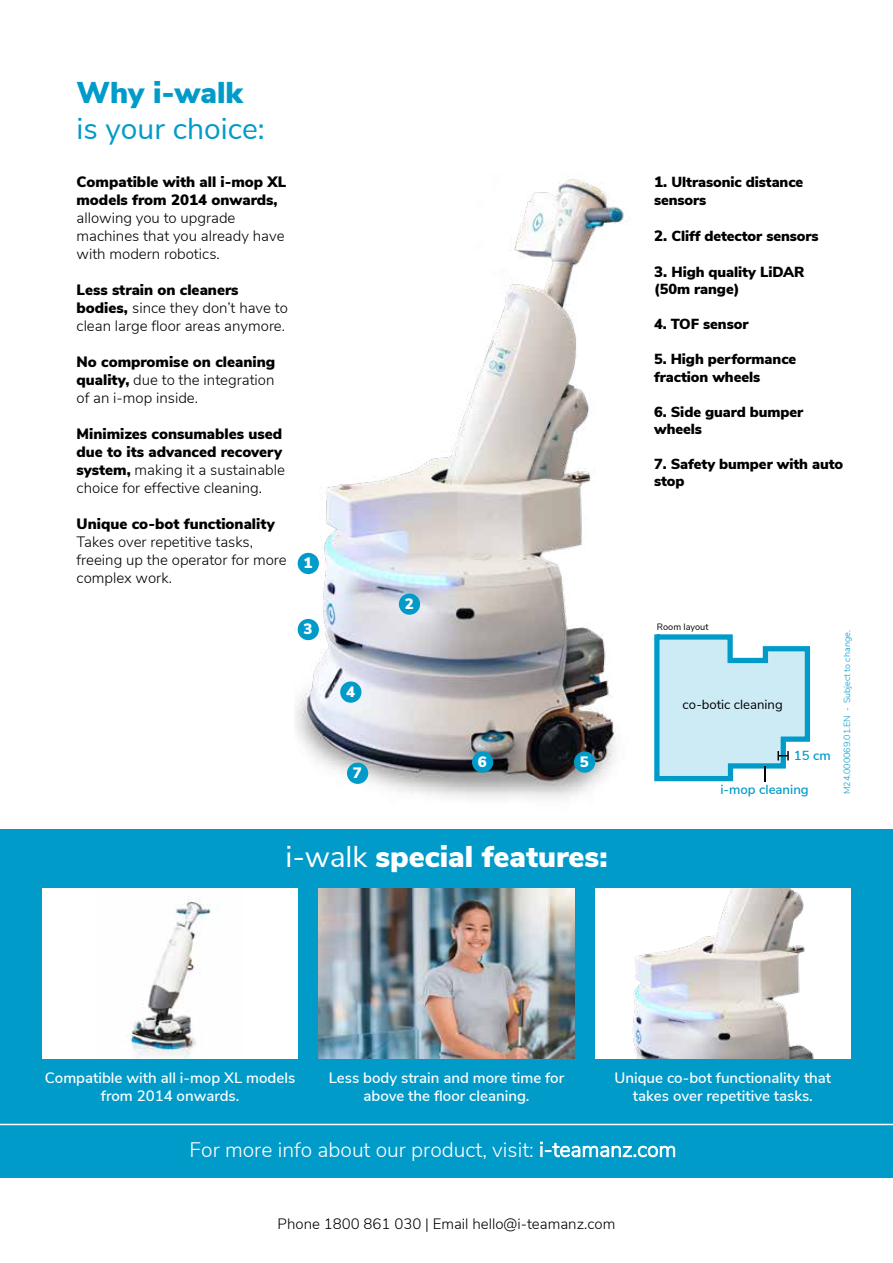
<style>
.page{position:relative;width:893px;height:1263px;background:#fff}
.page>*{position:absolute;margin:0;border:0;box-sizing:border-box;transform-origin:0 0}
.t1{font:900 30px "Nunito Sans";color:#fff}
.t2{font:30px "Nunito Sans";color:#009bc9}
.t3{font:900 30px "Nunito Sans";color:#009bc9}
.t4{font:300 21px "Nunito Sans";color:#fff}
.t5{font:300 15px/18px "Nunito Sans";color:#000}
.t6{font:900 15px/18px "Nunito Sans";color:#000}
.t7{font:600 15px/18px "Nunito Sans";color:#fff;text-align:center}
.t8{font:900 15px "Nunito Sans";color:#fff}
.t9{font:900 14.55px/17.4px "Nunito Sans";letter-spacing:-.005em;color:#000}
.t10{font:600 13.05px "Nunito Sans";color:#009bc9}
.t11{font:13.05px "Nunito Sans";color:#000}
.t12{font:9.15px "Nunito Sans";color:#000}
.t13{font:300 9px "Nunito Sans";color:#009bc9}
.s1{font-weight:900}
.s2{font-weight:300}
.s3{font-weight:400}
.s4{font-size:15px}
</style>
<div class="page">
<img style="left:296px;top:179px;width:328px;height:620px">
<div style="left:0;top:829px;width:893px;height:349px;background:#009bc9"></div>
<img style="left:319px;top:889px;width:255px;height:170px">
<div style="left:595px;top:889px;width:255px;height:170px;background:#fff"></div>
<img style="left:632px;top:889px;width:182px;height:170px">
<div style="left:43px;top:889px;width:255px;height:170px;background:#fff"></div>
<img style="left:130px;top:899px;width:82px;height:160px">
<hr style="left:0;top:1124px;width:893px;height:1px;background:#fff">
<div style="left:298px;top:553px;width:21px;height:21px;background:#009bc9;border-radius:50%"></div>
<div style="left:399px;top:593px;width:21px;height:22px;background:#009bc9;border-radius:50%"></div>
<div style="left:298px;top:619px;width:21px;height:21px;background:#009bc9;border-radius:50%"></div>
<div style="left:340px;top:681px;width:21px;height:22px;background:#009bc9;border-radius:50%"></div>
<div style="left:574px;top:751px;width:21px;height:22px;background:#009bc9;border-radius:50%"></div>
<div style="left:472px;top:751px;width:21px;height:22px;background:#009bc9;border-radius:50%"></div>
<div style="left:347px;top:763px;width:21px;height:21px;background:#009bc9;border-radius:50%"></div>
<svg style="left:654px;top:634px;width:157px;height:148px;background:#b7e2ee"></svg>
<h1 class="t3" style="left:77px;top:70px;width:168px">Why i-walk</h1>
<h1 class="t2" style="left:77px;top:106px;width:190px">is your choice:</h1>
<p class="t6" style="left:77px;top:173px;width:211px">Compatible with all i-mop XL models from 2014 onwards,</p>
<p class="t5" style="left:77px;top:208px;width:210px">allowing you to upgrade machines that you already have with modern robotics.</p>
<p class="t5" style="left:77px;top:280px;width:213px"><span class="s1">Less strain on cleaners bodies,</span> since they don’t have to clean large floor areas anymore.</p>
<p class="t5" style="left:77px;top:352px;width:200px;text-align:justify"><span class="s1">No compromise on cleaning quality,</span> due to the integration of an i-mop inside.</p>
<p class="t6" style="left:77px;top:425px;width:210px">Minimizes consumables used due to its advanced recovery system, <span class="s2">making it a sustainable choice for effective cleaning.</span></p>
<p class="t6" style="left:77px;top:515px;width:200px">Unique co-bot functionality</p>
<p class="t5" style="left:77px;top:532px;width:212px">Takes over repetitive tasks, freeing up the operator for more complex work.</p>
<p class="t8" style="left:303px;top:552px;width:10px">1</p>
<p class="t8" style="left:303px;top:618px;width:10px">3</p>
<p class="t8" style="left:346px;top:680px;width:10px">4</p>
<p class="t8" style="left:353px;top:762px;width:10px">7</p>
<p class="t8" style="left:405px;top:592px;width:11px">2</p>
<p class="t8" style="left:478px;top:750px;width:10px">6</p>
<p class="t8" style="left:580px;top:750px;width:10px">5</p>
<h1 class="t1" style="left:285px;top:834px;width:323px"><span class="s3">i-walk</span> special features:</h1>
<p class="t9" style="left:654px;top:173px;width:151px;line-height:18px"><span class="s4">1.</span> Ultrasonic distance sensors</p>
<p class="t9" style="left:654px;top:227px;width:166px"><span class="s4">2.</span> Cliff detector sensors</p>
<p class="t9" style="left:654px;top:263px;width:152px"><span class="s4">3.</span> High quality LiDAR (50m range)</p>
<p class="t9" style="left:654px;top:315px;width:96px">4. TOF sensor</p>
<p class="t9" style="left:654px;top:350px;width:144px">5. High performance fraction wheels</p>
<p class="t9" style="left:654px;top:402px;width:151px">6. Side guard bumper wheels</p>
<p class="t9" style="left:654px;top:455px;width:191px">7. Safety bumper with auto stop</p>
<p class="t12" style="left:657px;top:620px;width:53px">Room layout</p>
<p class="t11" style="left:683px;top:695px;width:102px">co-botic cleaning</p>
<p class="t10" style="left:794px;top:746px;width:38px">15 cm</p>
<p class="t10" style="left:720px;top:780px;width:90px">i-mop cleaning</p>
<p class="t13" style="left:840px;top:794px;width:165px;rotate:-90deg">M24.000069.01.EN - Subject to change.</p>
<p class="t7" style="left:45px;top:1067px;width:252px">Compatible with all i-mop XL models from 2014 onwards.</p>
<p class="t7" style="left:614px;top:1067px;width:218px">Unique co-bot functionality that takes over repetitive tasks.</p>
<p class="t7" style="left:329px;top:1067px;width:237px">Less body strain and more time for above the floor cleaning.</p>
<h2 class="t4" style="left:190px;top:1134px;width:488px">For more info about our product, visit: i-teamanz.com</h2>
<p class="t5" style="left:278px;top:1214px;width:339px">Phone 1800 861 030 | Email hello@i-teamanz.com</p>
</div>
